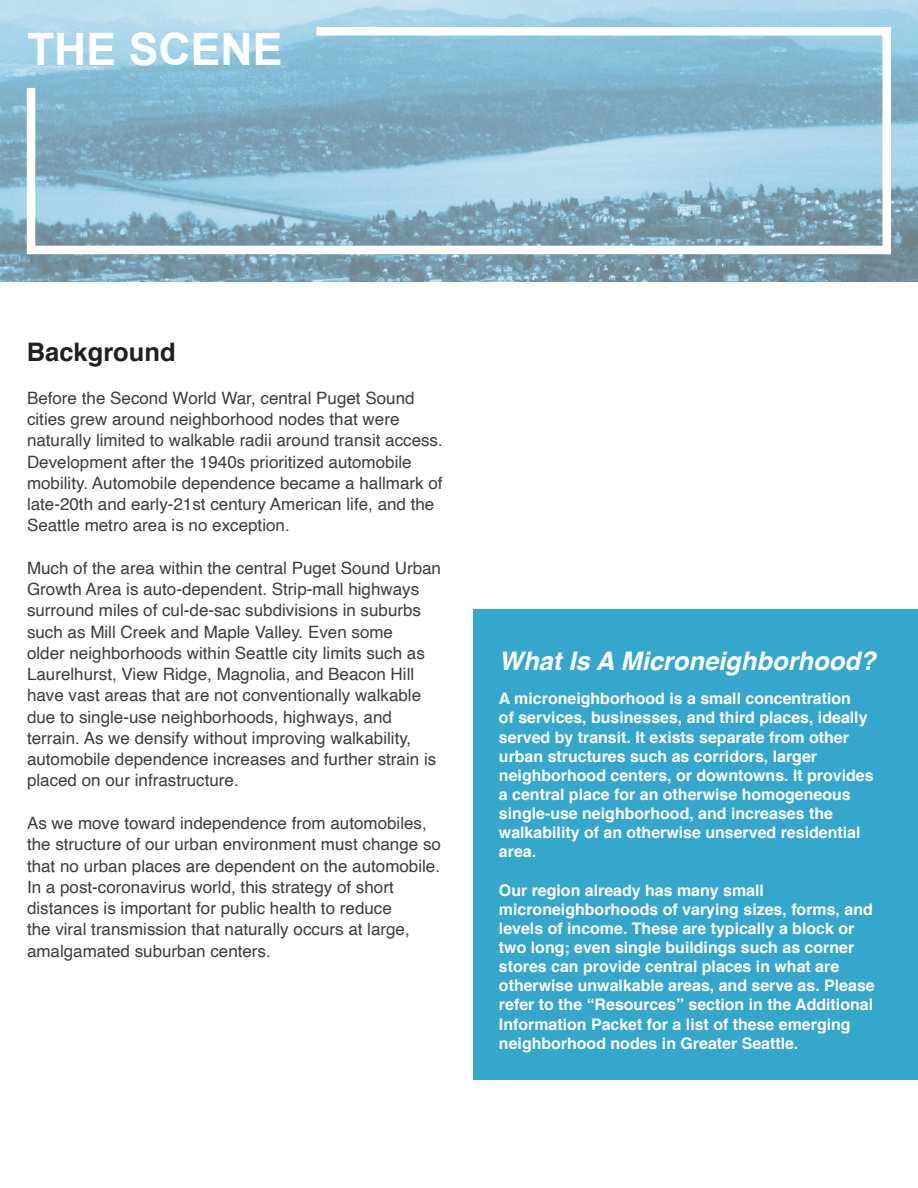
<style>
.page{position:relative;width:918px;height:1188px;background:#fff}
.page>*{position:absolute;margin:0;border:0;box-sizing:border-box;transform-origin:0 0}
.t1{font:700 44.7px "Arial";color:#fff}
.t2{font:italic 700 25.5px "Helvetica";color:#fff}
.Paragraph_Title_Blac{font:700 25.5px "Helvetica";color:#231f20}
.t3{font:16.95px/21.3px "Helvetica";color:#3e3e3f}
.t4{font:700 15.9px/19.2px "Helvetica";color:#fff}
</style>
<div class="page">
<img style="left:0;top:0;width:918px;height:281px">
<div style="left:473px;top:609px;width:445px;height:471px;background:#36a7cc"></div>
<svg style="left:23px;top:79px;width:877px;height:179px;background:#8eb7ca"></svg>
<svg style="left:308px;top:23px;width:587px;height:240px;background:#95bdd0"></svg>
<p class="t1" style="left:27px;top:20px;width:257px">THE SCENE</p>
<p class="Paragraph_Title_Blac" style="left:27px;top:332px;width:150px">Background</p>
<p class="t3" style="left:27px;top:388px;width:417px">Before the Second World War, central Puget Sound cities grew around neighborhood nodes that were naturally limited to walkable radii around transit access.<br>Development after the 1940s prioritized automobile mobility. Automobile dependence became a hallmark of late-20th and early-21st century American life, and the Seattle metro area is no exception.</p>
<p class="t3" style="left:27px;top:558px;width:416px">Much of the area within the central Puget Sound Urban Growth Area is auto-dependent. Strip-mall highways surround miles of cul-de-sac subdivisions in suburbs such as Mill Creek and Maple Valley. Even some<br>older neighborhoods within Seattle city limits such as Laurelhurst, View Ridge, Magnolia, and Beacon Hill have vast areas that are not conventionally walkable due to single-use neighborhoods, highways, and terrain. As we densify without improving walkability, automobile dependence increases and further strain is placed on our infrastructure.</p>
<p class="t3" style="left:27px;top:813px;width:416px">As we move toward independence from automobiles, the structure of our urban environment must change so that no urban places are dependent on the automobile.<br>In a post-coronavirus world, this strategy of short distances is important for public health to reduce<br>the viral transmission that naturally occurs at large, amalgamated suburban centers.</p>
<p class="t2" style="left:499px;top:640px;width:378px">What Is A Microneighborhood?</p>
<p class="t4" style="left:499px;top:689px;width:376px">A microneighborhood is a small concentration<br>of services, businesses, and third places, ideally served by transit It. exists separate from other urban structures such as corridors, larger neighborhood centers, or downtowns It. provides a central place for an otherwise homogeneous single-use neighborhood, and increases the walkability of an otherwise unserved residential area.</p>
<p class="t4" style="left:499px;top:881px;width:377px">Our region already has many small microneighborhoods of varying sizes, forms, and levels of income. These are typically a block or two long; even single buildings such as corner stores can provide central places in what are otherwise unwalkable areas, and serve as. Please refer to the “Resources” section in the Additional Information Packet for a list of these emerging neighborhood nodes in Greater Seattle.</p>
</div>
